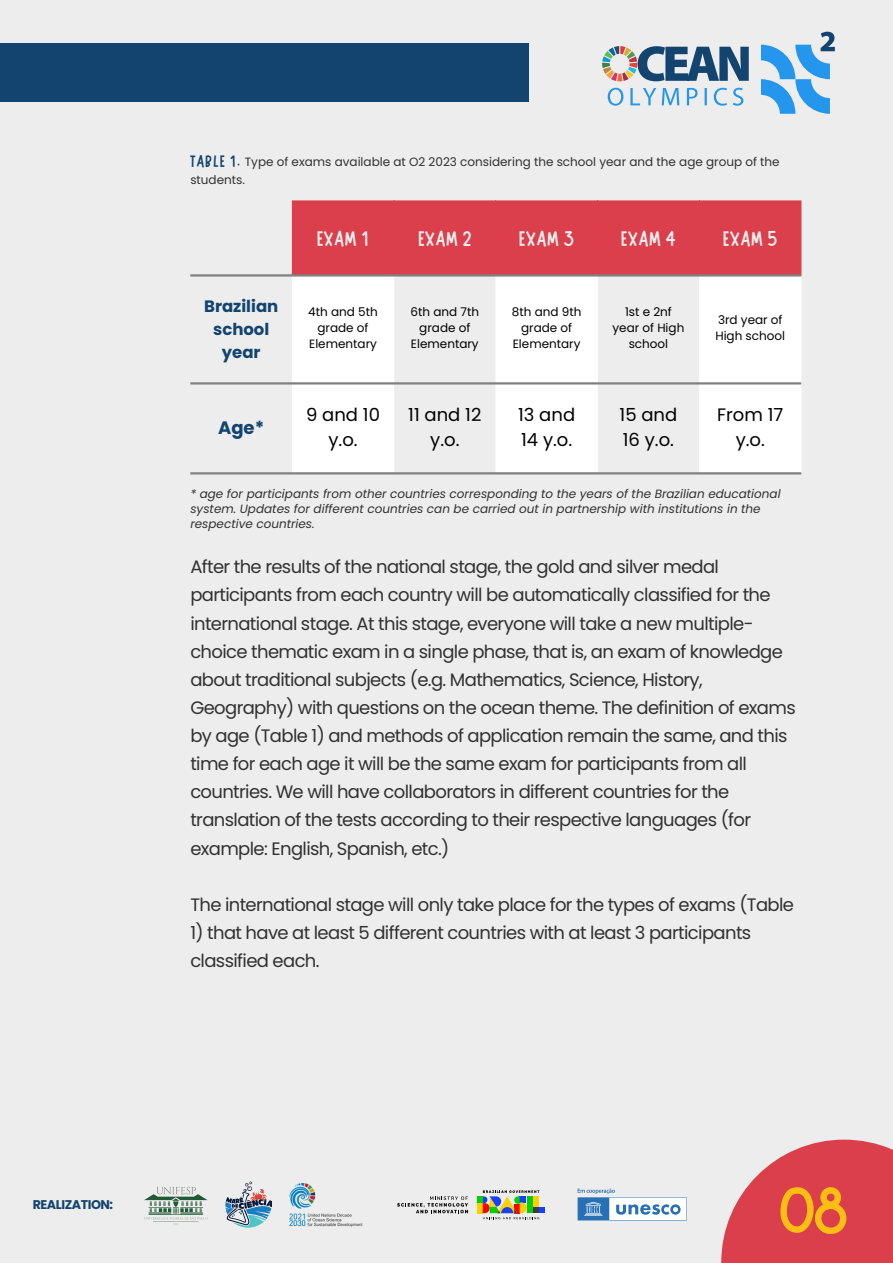
<style>
.page{position:relative;width:893px;height:1264px;background:#fff}
.page>*{position:absolute;margin:0;border:0;box-sizing:border-box;transform-origin:0 0}
.t1{font:66.9px "Marykate";color:#fdbe14}
.t2{font:21px "Marykate";color:#ededed}
.t3{font:18px/28px "Poppins";letter-spacing:-.035em;color:#313131}
.t4{font:18px/25px "Poppins";color:#000;text-align:center}
.t5{font:700 18px "Poppins";color:#12446f}
.t6{font:700 16.5px/23px "Poppins";color:#12446f;text-align:center}
.t7{font:16.5px "Marykate";letter-spacing:.05em;color:#12446f}
.t8{font:700 12.6px "Poppins";letter-spacing:-.035em;color:#12446f}
.t9{font:italic 12px/15px "Poppins";color:#313131}
.t10{font:12px/16px "Poppins";color:#000;text-align:center}
.t11{font:12px/18px "Poppins";color:#313131}
</style>
<div class="page">
<div style="left:0;top:0;width:892px;height:1262px;background:#ededed"></div>
<svg style="left:721px;top:1139px;width:171px;height:123px;fill:#da3f4b"></svg>
<div style="left:292px;top:201px;width:509px;height:73px;background:#da3f4b"></div>
<svg style="left:292px;top:276px;width:509px;height:196px;fill:#fff"></svg>
<hr style="left:190px;top:274px;width:611px;height:2px;background:#808080">
<hr style="left:190px;top:382px;width:611px;height:2px;background:#808080">
<hr style="left:190px;top:472px;width:611px;height:2px;background:#808080">
<div style="left:0;top:43px;width:528px;height:59px;background:#12446f"></div>
<svg style="left:761px;top:32px;width:73px;height:82px"></svg>
<svg style="left:607px;top:88px;width:136px;height:18px"></svg>
<svg style="left:602px;top:46px;width:146px;height:35px"></svg>
<svg style="left:577px;top:1188px;width:109px;height:32px"></svg>
<svg style="left:477px;top:1190px;width:68px;height:29px"></svg>
<svg style="left:397px;top:1196px;width:71px;height:17px"></svg>
<svg style="left:225px;top:1181px;width:47px;height:46px"></svg>
<svg style="left:144px;top:1186px;width:63px;height:39px"></svg>
<img style="left:289px;top:1183px;width:74px;height:44px">
<p class="t7" style="left:190px;top:151px;width:51px">TABLE 1.</p>
<p class="t11" style="left:190px;top:152px;width:590px;text-indent:54px">Type of exams available at O2 2023 considering the school year and the age group of the students.</p>
<p class="t2" style="left:317px;top:225px;width:54px">EXAM 1</p>
<p class="t2" style="left:418px;top:225px;width:55px">EXAM 2</p>
<p class="t2" style="left:519px;top:225px;width:57px">EXAM 3</p>
<p class="t2" style="left:621px;top:225px;width:57px">EXAM 4</p>
<p class="t2" style="left:722px;top:225px;width:56px">EXAM 5</p>
<p class="t6" style="left:204px;top:295px;width:76px">Brazilian school year</p>
<p class="t10" style="left:308px;top:304px;width:71px">4th and 5th grade of<br>Elementary</p>
<p class="t10" style="left:410px;top:304px;width:70px">6th and 7th grade of<br>Elementary</p>
<p class="t10" style="left:512px;top:304px;width:71px">8th and 9th grade of<br>Elementary</p>
<p class="t10" style="left:612px;top:304px;width:73px">1st e 2nf year of High school</p>
<p class="t10" style="left:715px;top:312px;width:71px;text-align:left">3rd year of<br>High school</p>
<p class="t5" style="left:218px;top:415px;width:48px">Age*</p>
<p class="t4" style="left:306px;top:402px;width:75px">9 and 10 y.o.</p>
<p class="t4" style="left:408px;top:402px;width:75px">11 and 12 y.o.</p>
<p class="t4" style="left:518px;top:402px;width:58px;text-align:left">13 and<br>14 y.o.</p>
<p class="t4" style="left:619px;top:402px;width:59px;text-align:left">15 and<br>16 y.o.</p>
<p class="t4" style="left:717px;top:402px;width:68px">From 17 y.o.</p>
<p class="t9" style="left:190px;top:486px;width:591px">* age for participants from other countries corresponding to the years of the Brazilian educational system. Updates for different countries can be carried out in partnership with institutions in the respective countries.</p>
<p class="t3" style="left:190px;top:553px;width:607px">After the results of the national stage, the gold and silver medal participants from each country will be automatically classified for the international stage. At this stage, everyone will take a new multiple&shy;choice thematic exam in a single phase, that is, an exam of knowledge about traditional subjects (e.g. Mathematics, Science, History, Geography) with questions on the ocean theme. The definition of exams by age (Table 1) and methods of application remain the same, and this time for each age it will be the same exam for participants from all countries. We will have collaborators in different countries for the translation of the tests according to their respective languages (for example: English, Spanish, etc.)</p>
<p class="t3" style="left:190px;top:890px;width:605px">The international stage will only take place for the types of exams (Table</p>
<p class="t3" style="left:190px;top:918px;width:562px">1) that have at least 5 different countries with at least 3 participants classified each.</p>
<p class="t8" style="left:33px;top:1195px;width:82px">REALIZATION:</p>
<p class="t1" style="left:777px;top:1167px;width:73px">08</p>
</div>
